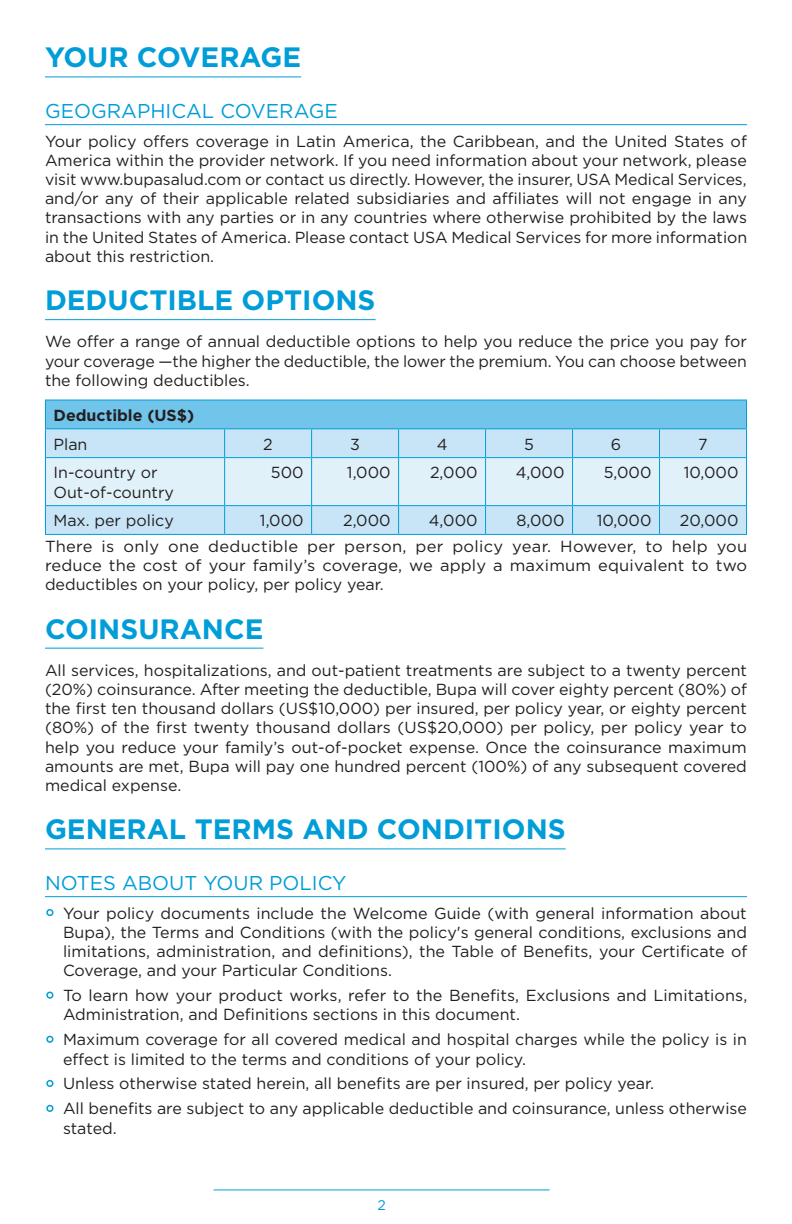
<style>
.page{position:relative;width:792px;height:1224px;background:#fff}
.page>*{position:absolute;margin:0;border:0;box-sizing:border-box;transform-origin:0 0}
.Section_Title{font:700 28px "Gotham";color:#009dd9}
.SubTitle{font:20px "Gotham";color:#009dd9}
.Body{font:16px/19.2px "Gotham";color:#231f20;text-align:justify}
.Body_Table{font:16px/19.2px "Gotham";color:#231f20}
.Body_Table-2{font:700 16px "Gotham";color:#231f20}
.t1{font:14px "Gotham";color:#009dd9}
.s1{font-weight:500;font-size:20px;color:#009dd9}
</style>
<div class="page">
<hr style="left:214px;top:1190px;width:336px;height:1px;background:#009dd9">
<hr style="left:45px;top:76px;width:256px;height:1px;background:#009dd9">
<hr style="left:45px;top:124px;width:702px;height:1px;background:#009dd9">
<hr style="left:45px;top:319px;width:331px;height:1px;background:#009dd9">
<hr style="left:45px;top:400px;width:180px;height:1px;background:#009dd9">
<svg style="left:45px;top:401px;width:702px;height:133px;background:#b9e0f4"></svg>
<hr style="left:225px;top:400px;width:87px;height:1px;background:#009dd9">
<hr style="left:312px;top:400px;width:87px;height:1px;background:#009dd9">
<hr style="left:399px;top:400px;width:87px;height:1px;background:#009dd9">
<hr style="left:486px;top:400px;width:87px;height:1px;background:#009dd9">
<hr style="left:573px;top:400px;width:87px;height:1px;background:#009dd9">
<hr style="left:660px;top:400px;width:87px;height:1px;background:#009dd9">
<hr style="left:45px;top:428px;width:180px;height:1px;background:#009dd9">
<hr style="left:225px;top:428px;width:87px;height:1px;background:#009dd9">
<hr style="left:312px;top:428px;width:87px;height:1px;background:#009dd9">
<hr style="left:399px;top:428px;width:87px;height:1px;background:#009dd9">
<hr style="left:486px;top:428px;width:87px;height:1px;background:#009dd9">
<hr style="left:573px;top:428px;width:87px;height:1px;background:#009dd9">
<hr style="left:660px;top:428px;width:87px;height:1px;background:#009dd9">
<hr style="left:45px;top:534px;width:180px;height:1px;background:#009dd9">
<hr style="left:225px;top:534px;width:87px;height:1px;background:#009dd9">
<hr style="left:312px;top:534px;width:87px;height:1px;background:#009dd9">
<hr style="left:399px;top:534px;width:87px;height:1px;background:#009dd9">
<hr style="left:486px;top:534px;width:87px;height:1px;background:#009dd9">
<hr style="left:573px;top:534px;width:87px;height:1px;background:#009dd9">
<hr style="left:660px;top:534px;width:87px;height:1px;background:#009dd9">
<hr style="left:45px;top:648px;width:218px;height:1px;background:#009dd9">
<hr style="left:45px;top:848px;width:521px;height:1px;background:#009dd9">
<hr style="left:45px;top:896px;width:702px;height:1px;background:#009dd9">
<p class="Section_Title" style="left:45px;top:39px;width:258px">YOUR COVERAGE</p>
<p class="SubTitle" style="left:45px;top:99px;width:294px">GEOGRAPHICAL COVERAGE</p>
<p class="Body" style="left:45px;top:131px;width:704px">Your policy offers coverage in Latin America, the Caribbean, and the United States of America within the provider network. If you need information about your network, please visit www.bupasalud.com or contact us directly. However, the insurer, USA Medical Services, and/or any of their applicable related subsidiaries and affiliates will not engage in any transactions with any parties or in any countries where otherwise prohibited by the laws in the United States of America. Please contact USA Medical Services for more information about this restriction.</p>
<p class="Section_Title" style="left:45px;top:282px;width:332px">DEDUCTIBLE OPTIONS</p>
<p class="Body" style="left:45px;top:332px;width:703px">We offer a range of annual deductible options to help you reduce the price you pay for your coverage —the higher the deductible, the lower the premium. You can choose between the following deductibles.</p>
<p class="Body_Table-2" style="left:54px;top:405px;width:142px">Deductible (US$)</p>
<p class="Body_Table" style="left:54px;top:434px;width:36px">Plan</p>
<p class="Body_Table" style="left:263px;top:434px;width:11px">2</p>
<p class="Body_Table" style="left:350px;top:434px;width:11px">3</p>
<p class="Body_Table" style="left:437px;top:434px;width:12px">4</p>
<p class="Body_Table" style="left:524px;top:434px;width:11px">5</p>
<p class="Body_Table" style="left:611px;top:434px;width:12px">6</p>
<p class="Body_Table" style="left:698px;top:434px;width:11px">7</p>
<p class="Body_Table" style="left:54px;top:463px;width:122px">In-country or<br>Out-of-country</p>
<p class="Body_Table" style="left:271px;top:463px;width:34px">500</p>
<p class="Body_Table" style="left:347px;top:463px;width:45px">1,000</p>
<p class="Body_Table" style="left:430px;top:463px;width:49px">2,000</p>
<p class="Body_Table" style="left:516px;top:463px;width:50px">4,000</p>
<p class="Body_Table" style="left:604px;top:463px;width:49px">5,000</p>
<p class="Body_Table" style="left:684px;top:463px;width:56px">10,000</p>
<p class="Body_Table" style="left:54px;top:511px;width:122px">Max. per policy</p>
<p class="Body_Table" style="left:260px;top:511px;width:45px">1,000</p>
<p class="Body_Table" style="left:343px;top:511px;width:49px">2,000</p>
<p class="Body_Table" style="left:429px;top:511px;width:50px">4,000</p>
<p class="Body_Table" style="left:517px;top:511px;width:49px">8,000</p>
<p class="Body_Table" style="left:597px;top:511px;width:56px">10,000</p>
<p class="Body_Table" style="left:680px;top:511px;width:60px">20,000</p>
<p class="Body" style="left:45px;top:536px;width:704px">There is only one deductible per person, per policy year. However, to help you reduce the cost of your family’s coverage, we apply a maximum equivalent to two deductibles on your policy, per policy year.</p>
<p class="Section_Title" style="left:45px;top:610px;width:220px">COINSURANCE</p>
<p class="Body" style="left:45px;top:660px;width:704px">All services, hospitalizations, and out-patient treatments are subject to a twenty percent (20%) coinsurance. After meeting the deductible, Bupa will cover eighty percent (80%) of the first ten thousand dollars (US$10,000) per insured, per policy year, or eighty percent (80%) of the first twenty thousand dollars (US$20,000) per policy, per policy year to help you reduce your family’s out-of-pocket expense. Once the coinsurance maximum amounts are met, Bupa will pay one hundred percent (100%) of any subsequent covered medical expense.</p>
<p class="Section_Title" style="left:45px;top:811px;width:522px">GENERAL TERMS AND CONDITIONS</p>
<p class="SubTitle" style="left:45px;top:871px;width:303px">NOTES ABOUT YOUR POLICY</p>
<p class="Body" style="left:63px;top:903px;width:686px;text-indent:-18px"><span class="s1">•</span> Your policy documents include the Welcome Guide (with general information about Bupa), the Terms and Conditions (with the policy's general conditions, exclusions and limitations, administration, and definitions), the Table of Benefits, your Certificate of Coverage, and your Particular Conditions.</p>
<p class="Body" style="left:63px;top:986px;width:686px;text-indent:-18px"><span class="s1">•</span> To learn how your product works, refer to the Benefits, Exclusions and Limitations,<br>Administration, and Definitions sections in this document.</p>
<p class="Body" style="left:63px;top:1030px;width:686px;text-indent:-18px"><span class="s1">•</span> Maximum coverage for all covered medical and hospital charges while the policy is in effect is limited to the terms and conditions of your policy.</p>
<p class="Body" style="left:45px;top:1074px;width:611px"><span class="s1">•</span> Unless otherwise stated herein, all benefits are per insured, per policy year.</p>
<p class="Body" style="left:63px;top:1099px;width:686px;text-indent:-18px"><span class="s1">•</span> All benefits are subject to any applicable deductible and coinsurance, unless otherwise stated.</p>
<p class="t1" style="left:377px;top:1196px;width:10px">2</p>
</div>
